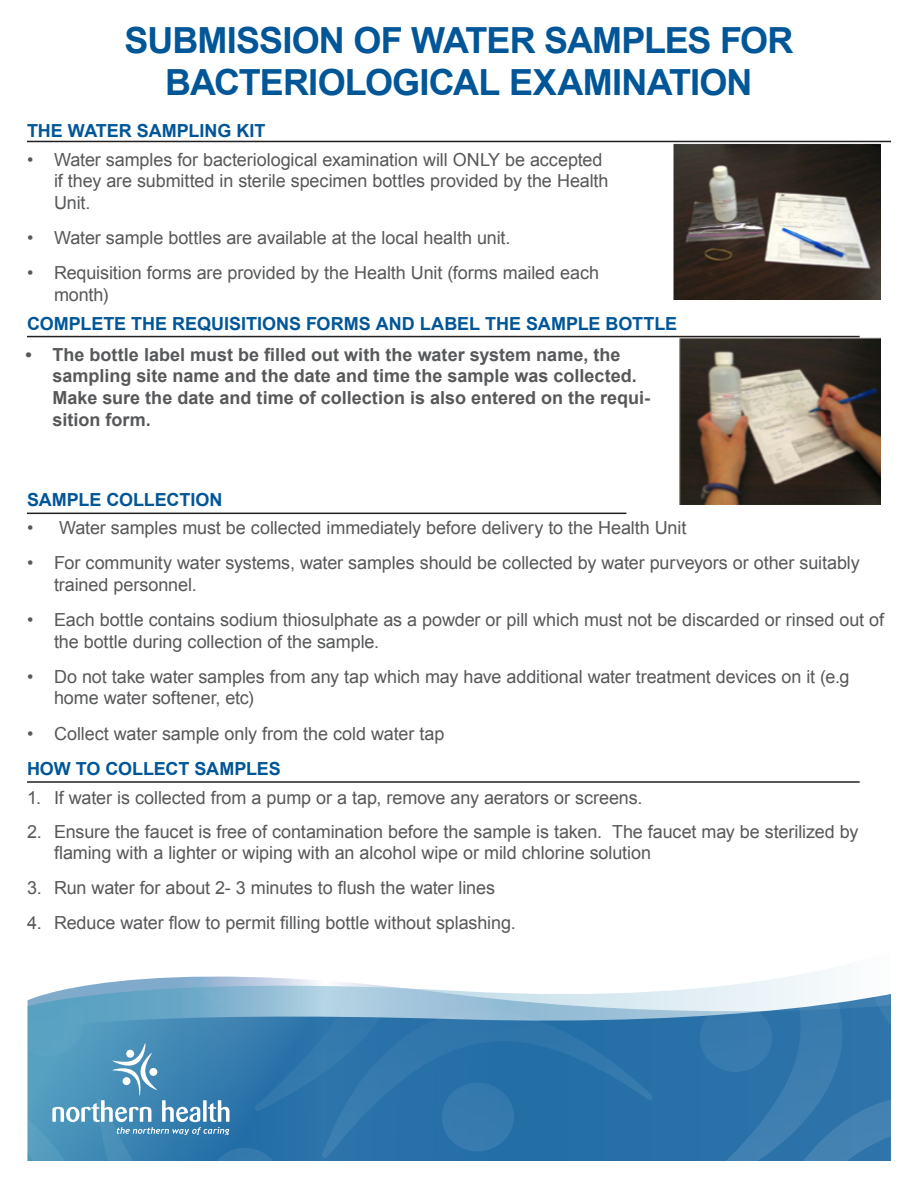
<style>
.page{position:relative;width:918px;height:1188px;background:#fff}
.page>*{position:absolute;margin:0;border:0;box-sizing:border-box;transform-origin:0 0}
.t1{font:700 36px/42px "Arial";letter-spacing:-.025em;color:#015698;text-align:center}
.t2{font:18px/21.6px "Arial";letter-spacing:-.005em;color:#57585a}
.t3{font:700 18px/21.6px "Arial";color:#57585a}
.text{font:700 18px "Arial";letter-spacing:-.005em;color:#015698}
</style>
<div class="page">
<svg style="left:28px;top:968px;width:863px;height:193px;background:#5a93bd"></svg>
<img style="left:673px;top:142px;width:208px;height:157px">
<img style="left:680px;top:337px;width:201px;height:168px">
<hr style="left:27px;top:141px;width:864px;height:1px;background:#231f20">
<hr style="left:27px;top:336px;width:833px;height:1px;background:#231f20">
<hr style="left:27px;top:781px;width:833px;height:2px;background:#231f20">
<hr style="left:27px;top:513px;width:599px;height:1px;background:#231f20">
<p class="t1" style="left:124px;top:21px;width:670px">SUBMISSION OF WATER SAMPLES FOR<br>BACTERIOLOGICAL EXAMINATION</p>
<p class="text" style="left:27px;top:119px;width:240px">THE WATER SAMPLING KIT</p>
<p class="t2" style="left:54px;top:149px;width:556px;text-indent:-27px">• Water samples for bacteriological examination will ONLY be accepted if they are submitted in sterile specimen bottles provided by the Health<br>Unit.</p>
<p class="t2" style="left:27px;top:227px;width:485px">• Water sample bottles are available at the local health unit.</p>
<p class="t2" style="left:54px;top:262px;width:547px;text-indent:-27px">• Requisition forms are provided by the Health Unit (forms mailed each month)</p>
<p class="text" style="left:27px;top:312px;width:652px">COMPLETE THE REQUISITIONS FORMS AND LABEL THE SAMPLE BOTTLE</p>
<p class="t3" style="left:52px;top:344px;width:599px;text-indent:-27px">• The bottle label must be filled out with the water system name, the sampling site name and the date and time the sample was collected.<br>Make sure the date and time of collection is also entered on the requi&shy;sition form.</p>
<p class="text" style="left:27px;top:488px;width:197px">SAMPLE COLLECTION</p>
<p class="t2" style="left:27px;top:517px;width:661px">• Water samples must be collected immediately before delivery to the Health Unit</p>
<p class="t2" style="left:54px;top:552px;width:807px;text-indent:-27px">• For community water systems, water samples should be collected by water purveyors or other suitably trained personnel.</p>
<p class="t2" style="left:54px;top:609px;width:832px;text-indent:-27px">• Each bottle contains sodium thiosulphate as a powder or pill which must not be discarded or rinsed out of the bottle during collection of the sample.</p>
<p class="t2" style="left:54px;top:666px;width:797px;text-indent:-27px">• Do not take water samples from any tap which may have additional water treatment devices on it (e.g home water softener, etc)</p>
<p class="t2" style="left:27px;top:723px;width:419px">• Collect water sample only from the cold water tap</p>
<p class="text" style="left:27px;top:757px;width:255px">HOW TO COLLECT SAMPLES</p>
<p class="t2" style="left:27px;top:787px;width:617px">1. If water is collected from a pump or a tap, remove any aerators or screens.</p>
<p class="t2" style="left:54px;top:822px;width:806px;line-height:21px;text-indent:-27px">2. Ensure the faucet is free of contamination before the sample is taken. The faucet may be sterilized by flaming with a lighter or wiping with an alcohol wipe or mild chlorine solution</p>
<p class="t2" style="left:27px;top:877px;width:470px">3. Run water for about 2- 3 minutes to flush the water lines</p>
<p class="t2" style="left:27px;top:912px;width:490px">4. Reduce water flow to permit filling bottle without splashing.</p>
</div>
